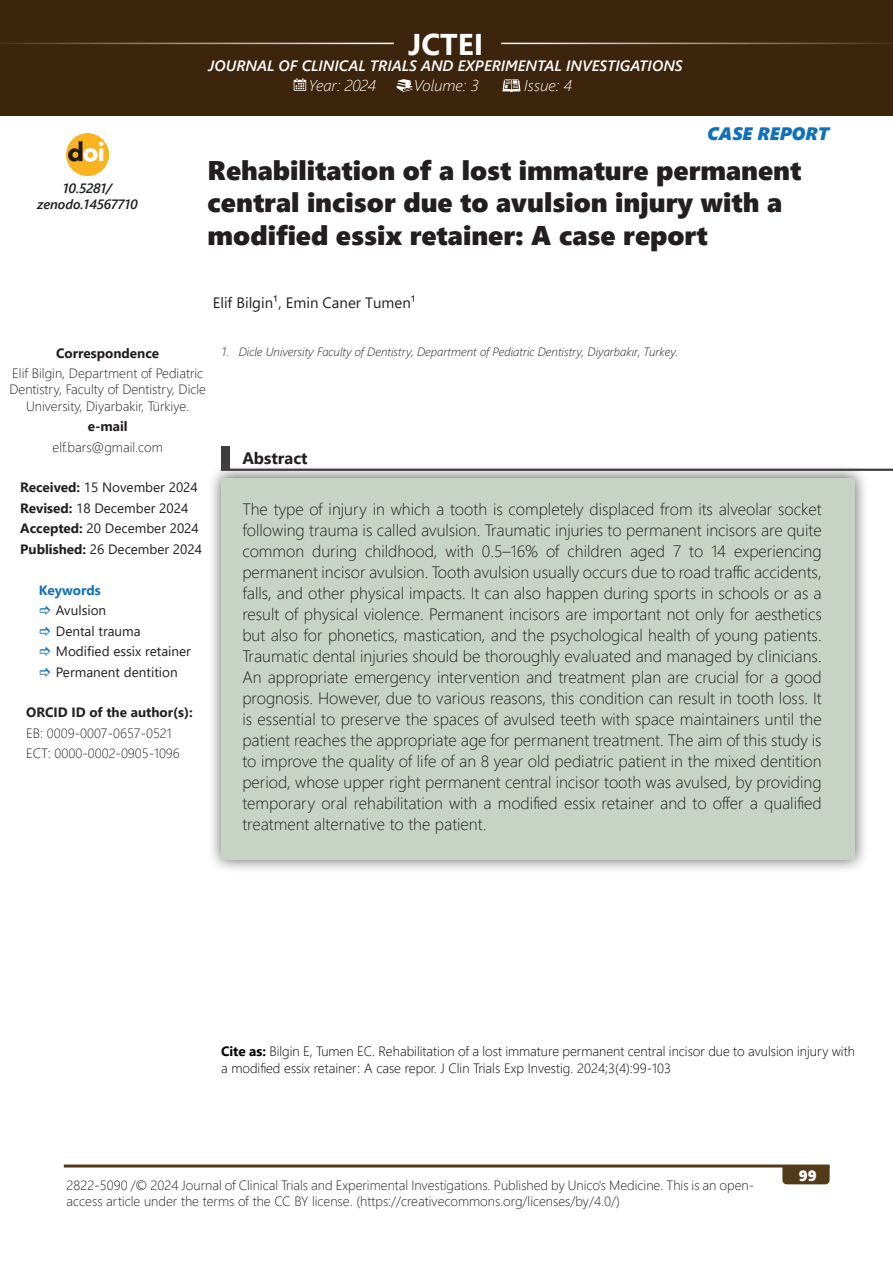
<style>
.page{position:relative;width:893px;height:1263px;background:#fff}
.page>*{position:absolute;margin:0;border:0;box-sizing:border-box;transform-origin:0 0}
.t1{font:700 30px "Segoe UI";color:#fff}
.t2{font:27px/32.4px "Segoe UI Black";color:#231f20}
.t3{font:italic 18px "Segoe UI Black";color:#1070b9}
.t4{font:300 16.5px/21px "Segoe UI";color:#231f20;text-align:justify}
.t5{font:700 16.5px "Segoe UI";color:#231f20}
.t6{font:italic 300 15.75px "Segoe UI";color:#fff}
.t7{font:italic 600 15px "Segoe UI";color:#fff}
.t8{font:15px "Segoe UI";color:#231f20}
.t9{font:15px "Segoe UI Black";color:#fff}
.t10{font:300 13.5px/16.2px "Segoe UI";color:#231f20}
.t11{font:300 13.5px/16.2px "Segoe UI";color:#000}
.t12{font:13.5px/20.4px "Segoe UI";color:#231f20}
.t13{font:700 13.5px "Segoe UI";color:#231f20}
.t14{font:italic 600 13.5px/16.2px "Segoe UI";color:#231f20;text-align:center}
.t15{font:700 13.5px "Segoe UI";color:#1070b9}
.t16{font:italic 300 12px "Segoe UI";color:#231f20}
.s1{font-weight:700}
</style>
<div class="page">
<div style="left:0;top:0;width:893px;height:115px;background:#3d250d"></div>
<hr style="left:501px;top:43px;width:392px;height:1px;background:#fff">
<hr style="left:0;top:43px;width:394px;height:1px;background:#fff">
<svg style="left:782px;top:1167px;width:48px;height:17px"></svg>
<hr style="left:64px;top:1164px;width:766px;height:3px;background:#533a19">
<div style="left:208px;top:464px;width:661px;height:410px;background:#231f20;opacity:.75"></div>
<div style="left:222px;top:478px;width:633px;height:382px;background:#c7d3c5"></div>
<svg style="left:396px;top:79px;width:16px;height:13px"></svg>
<svg style="left:294px;top:78px;width:12px;height:13px"></svg>
<svg style="left:503px;top:79px;width:17px;height:13px"></svg>
<img style="left:66px;top:133px;width:43px;height:42px">
<div style="left:221px;top:446px;width:9px;height:24px;background:#3e3e3f"></div>
<hr style="left:221px;top:469px;width:672px;height:2px;background:#3e3e3f">
<h1 class="t1" style="left:408px;top:16px;width:77px">JCTEI</h1>
<p class="t7" style="left:209px;top:52px;width:476px">JOURNAL OF CLINICAL TRIALS AND EXPERIMENTAL INVESTIGATIONS</p>
<p class="t14" style="left:37px;top:178px;width:102px">10.5281/ zenodo.14567710</p>
<p class="t6" style="left:308px;top:70px;width:69px">Year: 2024</p>
<p class="t6" style="left:413px;top:70px;width:67px">Volume: 3</p>
<p class="t6" style="left:524px;top:70px;width:49px">Issue: 4</p>
<p class="t3" style="left:707px;top:120px;width:123px">CASE REPORT</p>
<h2 class="t2" style="left:208px;top:152px;width:595px">Rehabilitation of a lost immature permanent central incisor due to avulsion injury with a modified essix retainer: A case report</h2>
<p class="t13" style="left:56px;top:340px;width:105px">Correspondence</p>
<p class="t10" style="left:9px;top:364px;width:198px;text-align:center">Elif Bilgin, Department of Pediatric<br>Dentistry, Faculty of Dentistry, Dicle<br>University, Diyarbakir, Türkiye.</p>
<p class="t13" style="left:88px;top:413px;width:42px">e-mail</p>
<p class="t10" style="left:53px;top:437px;width:112px">elf.bars@gmail.com</p>
<p class="t12" style="left:20px;top:476px;width:183px"><span class="s1">Received:</span> 15 November 2024<br><span class="s1">Revised:</span> 18 December 2024<br><span class="s1">Accepted:</span> 20 December 2024<br><span class="s1">Published:</span> 26 December 2024</p>
<p class="t15" style="left:39px;top:577px;width:63px">Keywords</p>
<p class="t12" style="left:56px;top:599px;width:137px">Avulsion<br>Dental trauma<br>Modified essix retainer<br>Permanent dentition</p>
<p class="t13" style="left:26px;top:700px;width:168px">ORCID ID of the author(s):</p>
<p class="t10" style="left:26px;top:721px;width:155px;line-height:20.4px">EB: 0009-0007-0657-0521<br>ECT: 0000-0002-0905-1096</p>
<p class="t8" style="left:213px;top:289px;width:205px">Elif Bilgin¹, Emin Caner Tumen¹</p>
<p class="t16" style="left:222px;top:341px;width:458px">1. Dicle University Faculty of Dentistry, Department of Pediatric Dentistry, Diyarbakır, Turkey.</p>
<p class="t5" style="left:242px;top:442px;width:67px">Abstract</p>
<p class="t4" style="left:242px;top:497px;width:581px">The type of injury in which a tooth is completely displaced from its alveolar socket following trauma is called avulsion. Traumatic injuries to permanent incisors are quite common during childhood, with 0.5–16% of children aged 7 to 14 experiencing permanent incisor avulsion. Tooth avulsion usually occurs due to road traffic accidents, falls, and other physical impacts. It can also happen during sports in schools or as a result of physical violence. Permanent incisors are important not only for aesthetics but also for phonetics, mastication, and the psychological health of young patients.<br>Traumatic dental injuries should be thoroughly evaluated and managed by clinicians.<br>An appropriate emergency intervention and treatment plan are crucial for a good prognosis. However, due to various reasons, this condition can result in tooth loss. It is essential to preserve the spaces of avulsed teeth with space maintainers until the patient reaches the appropriate age for permanent treatment. The aim of this study is to improve the quality of life of an 8 year old pediatric patient in the mixed dentition period, whose upper right permanent central incisor tooth was avulsed, by providing temporary oral rehabilitation with a modified essix retainer and to offer a qualified treatment alternative to the patient.</p>
<p class="t11" style="left:221px;top:1042px;width:635px"><span class="s1">Cite as:</span> Bilgin E, Tumen EC. Rehabilitation of a lost immature permanent central incisor due to avulsion injury with a modified essix retainer: A case repor. J Clin Trials Exp Investig. 2024;3(4):99-103</p>
<p class="t10" style="left:67px;top:1176px;width:689px">2822-5090 /© 2024 Journal of Clinical Trials and Experimental Investigations. Published by Unico's Medicine. This is an open&shy;access article under the terms of the CC BY license. (https://creativecommons.org/licenses/by/4.0/)</p>
<p class="t9" style="left:799px;top:1165px;width:19px">99</p>
</div>
